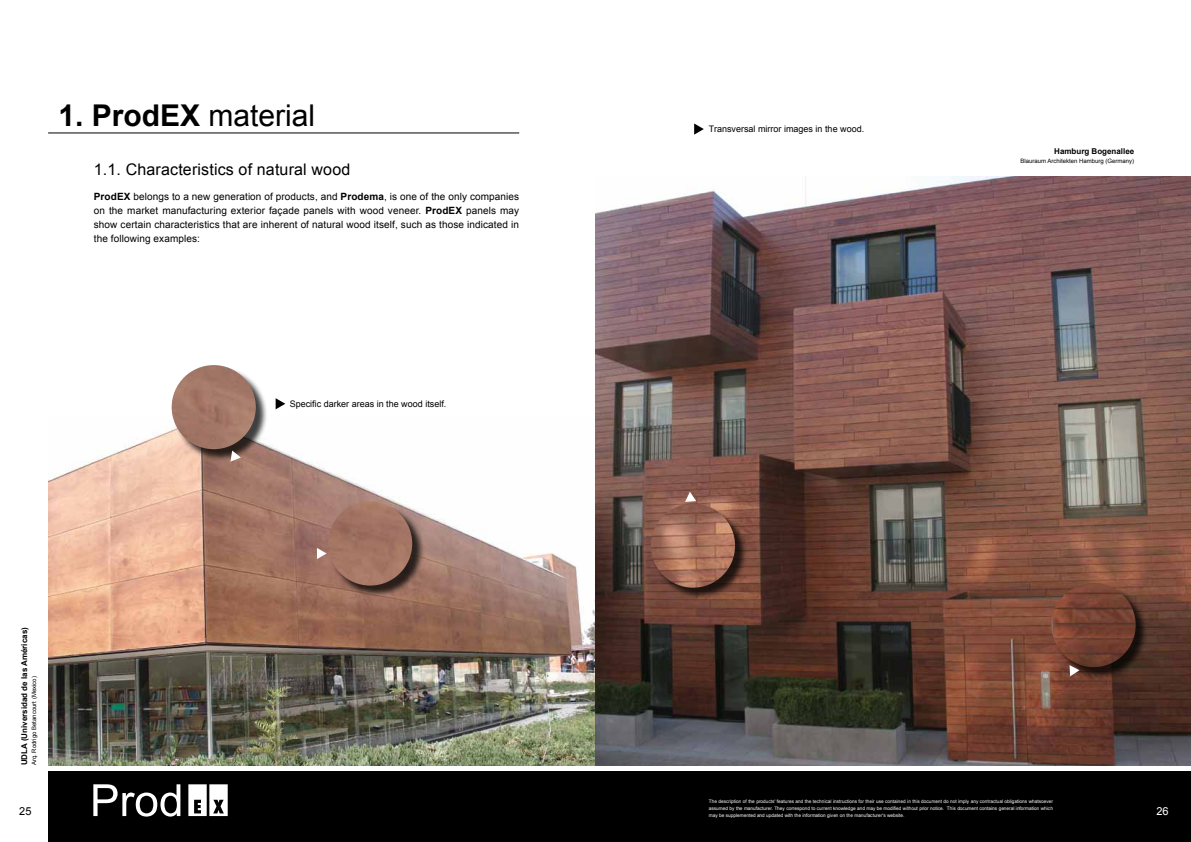
<style>
.page{position:relative;width:1191px;height:842px;background:#fff}
.page>*{position:absolute;margin:0;border:0;box-sizing:border-box;transform-origin:0 0}
.t1{font:700 30px "Arial";color:#000}
.t2{font:16px "Arial";letter-spacing:.01em;color:#000}
.t3{font:11px "Arial";color:#000}
.t4{font:11px "Arial";color:#fff}
.t5{font:10px/14px "Arial";letter-spacing:.01em;color:#000;text-align:justify}
.t6{font:9px "Arial";color:#000}
.t7{font:700 8px "Arial";color:#000}
.t8{font:6px "Arial";color:#000}
.t9{font:4.8px/7px "Arial";color:#fff;text-align:justify}
.s1{font-weight:400}
.s2{font-weight:700}
</style>
<div class="page">
<div style="left:48px;top:771px;width:1143px;height:71px;background:#000"></div>
<img style="left:49px;top:416px;width:546px;height:349px">
<div style="left:173px;top:367px;width:95px;height:95px;background:#000;opacity:.75"></div>
<img style="left:172px;top:365px;width:84px;height:84px;border-radius:42px">
<div style="left:329px;top:503px;width:96px;height:95px;background:#000;opacity:.75"></div>
<img style="left:328px;top:501px;width:84px;height:85px;border-radius:42px">
<svg style="left:230px;top:450px;width:11px;height:12px"></svg>
<svg style="left:317px;top:548px;width:10px;height:11px"></svg>
<hr style="left:48px;top:133px;width:471px;height:1px;background:#000">
<img style="left:595px;top:177px;width:596px;height:588px">
<div style="left:652px;top:505px;width:95px;height:95px;background:#000;opacity:.75"></div>
<img style="left:651px;top:504px;width:84px;height:84px;border-radius:42px">
<svg style="left:685px;top:492px;width:11px;height:10px"></svg>
<div style="left:1053px;top:584px;width:95px;height:95px;background:#000;opacity:.75"></div>
<img style="left:1051px;top:583px;width:84px;height:84px;border-radius:42px">
<svg style="left:1069px;top:665px;width:10px;height:11px"></svg>
<svg style="left:93px;top:784px;width:135px;height:32px"></svg>
<svg style="left:276px;top:398px;width:9px;height:11px"></svg>
<svg style="left:694px;top:123px;width:10px;height:12px"></svg>
<h1 class="t1" style="left:58px;top:95px;width:258px">1. ProdEX <span class="s1">material</span></h1>
<h2 class="t2" style="left:94px;top:159px;width:258px">1.1. Characteristics of natural wood</h2>
<p class="t5" style="left:94px;top:190px;width:427px"><span class="s2">ProdEX</span> belongs to a new generation of products, and <span class="s2">Prodema</span>, is one of the only companies on the market manufacturing exterior façade panels with wood veneer. <span class="s2">ProdEX</span> panels may show certain characteristics that are inherent of natural wood itself, such as those indicated in the following examples:</p>
<h3 class="t6" style="left:290px;top:398px;width:158px">Specific darker areas in the wood itself.</h3>
<h3 class="t7" style="left:19px;top:765px;width:140px;rotate:-90deg">UDLA (Universidad de las Américas)</h3>
<p class="t8" style="left:30px;top:765px;width:91px;rotate:-90deg">Arq. Rodrigo Betancourt (Mexico)</p>
<h3 class="t6" style="left:709px;top:123px;width:157px">Transversal mirror images in the wood.</h3>
<h3 class="t7" style="left:1054px;top:146px;width:82px">Hamburg Bogenallee</h3>
<p class="t8" style="left:1020px;top:157px;width:115px">Blauraum Architekten Hamburg (Germany)</p>
<p class="t9" style="left:709px;top:797px;width:345px">The description of the products' features and the technical instructions for their use contained in this document do not imply any contractual obligations whatsoever assumed by the manufacturer. They correspond to current knowledge and may be modified without prior notice. This document contains general information which may be supplemented and updated with the information given on the manufacturer's website.</p>
<h3 class="t3" style="left:19px;top:804px;width:14px">25</h3>
<h3 class="t4" style="left:1156px;top:804px;width:14px">26</h3>
</div>
